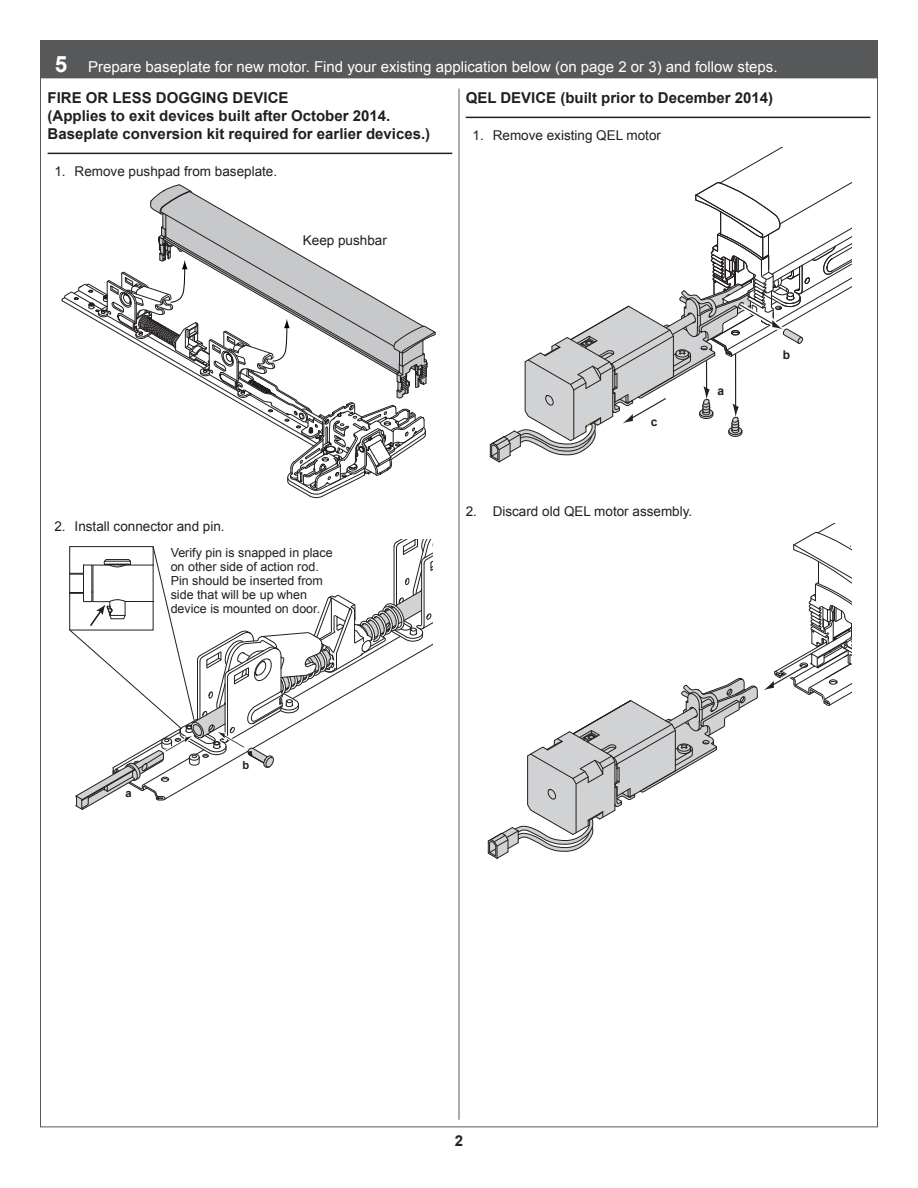
<style>
.page{position:relative;width:918px;height:1188px;background:#fff}
.page>*{position:absolute;margin:0;border:0;box-sizing:border-box;transform-origin:0 0}
.Numbered{font:700 15px/18px "Arial";color:#231f20}
.t1{font:15px "Arial";color:#fff}
.t2{font:13.5px "Arial";color:#231f20}
.t3{font:12.45px/14px "Arial";color:#231f20}
.t4{font:700 12px "Arial";color:#231f20}
.t5{font:700 11.1px "Arial";color:#231f20}
.s1{font-weight:700;font-size:22.5px}
</style>
<div class="page">
<div style="left:41px;top:41px;width:836px;height:37px;background:#57585a"></div>
<hr style="left:48px;top:153px;width:404px;height:1px;background:#231f20">
<svg style="left:62px;top:184px;width:374px;height:314px"></svg>
<svg style="left:69px;top:539px;width:364px;height:271px"></svg>
<hr style="left:466px;top:117px;width:404px;height:1px;background:#231f20">
<svg style="left:490px;top:148px;width:361px;height:314px"></svg>
<svg style="left:488px;top:524px;width:363px;height:335px"></svg>
<hr style="left:459px;top:89px;width:1px;height:1031px;background:#57585a">
<p class="t1" style="left:55px;top:57px;width:724px"><span class="s1">5</span> Prepare baseplate for new motor. Find your existing application below (on page 2 or 3) and follow steps.</p>
<p class="Numbered" style="left:48px;top:89px;width:384px">FIRE OR LESS DOGGING DEVICE<br>(Applies to exit devices built after October 2014.<br>Baseplate conversion kit required for earlier devices.)</p>
<p class="t2" style="left:54px;top:162px;width:224px">1. Remove pushpad from baseplate.</p>
<p class="Numbered" style="left:466px;top:89px;width:309px">QEL DEVICE (built prior to December 2014)</p>
<p class="t2" style="left:472px;top:126px;width:190px">1. Remove existing QEL motor</p>
<p class="t2" style="left:303px;top:232px;width:86px">Keep pushbar</p>
<p class="t2" style="left:54px;top:518px;width:172px">2. Install connector and pin.</p>
<p class="t3" style="left:171px;top:546px;width:164px">Verify pin is snapped in place on other side of action rod.<br>Pin should be inserted from side that will be up when device is mounted on door.</p>
<p class="t5" style="left:125px;top:785px;width:8px">a</p>
<p class="t5" style="left:242px;top:758px;width:8px">b</p>
<p class="t4" style="left:651px;top:414px;width:8px">c</p>
<p class="t4" style="left:717px;top:383px;width:8px">a</p>
<p class="t2" style="left:466px;top:502px;width:228px">2. Discard old QEL motor assembly.</p>
<p class="t4" style="left:783px;top:347px;width:9px">b</p>
<p class="Numbered" style="left:455px;top:1132px;width:10px">2</p>
</div>
